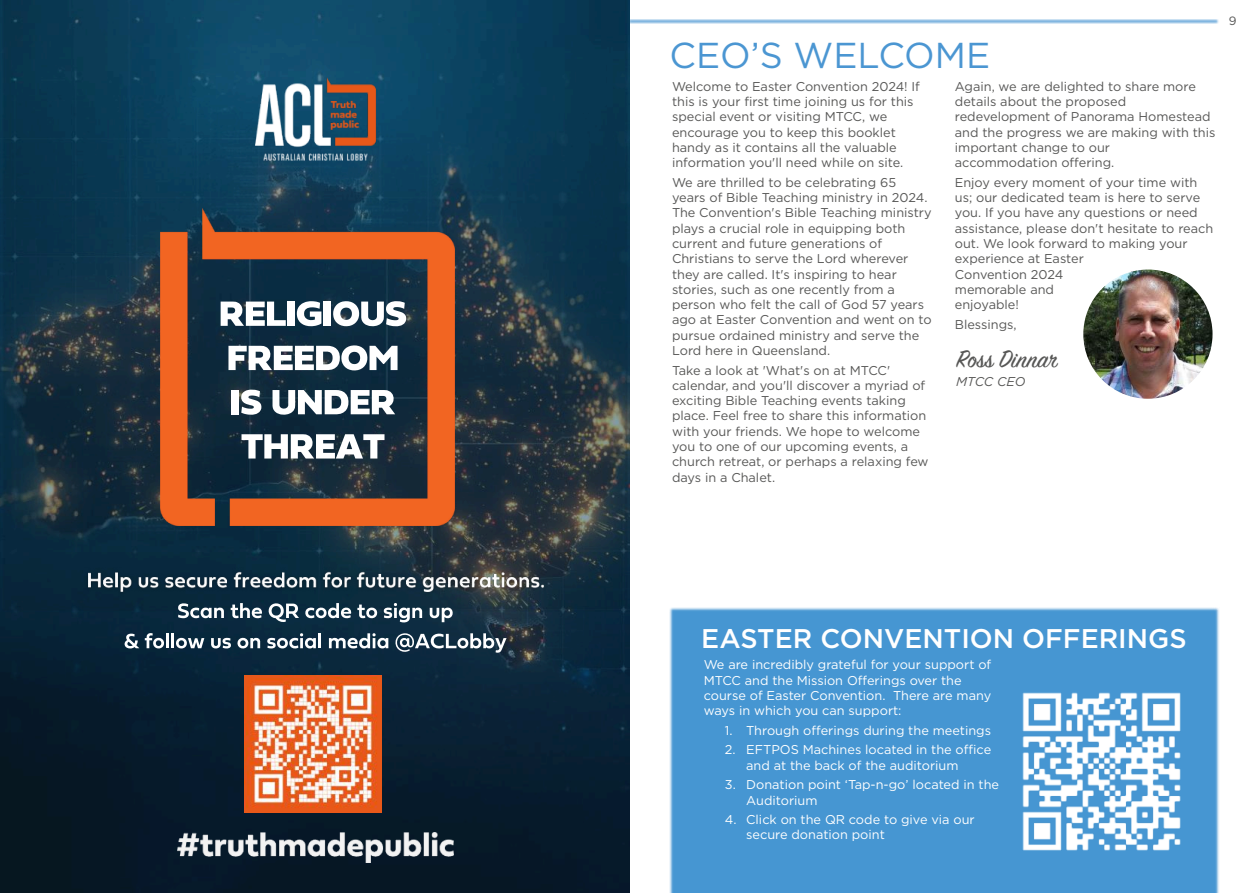
<style>
.page{position:relative;width:1259px;height:893px;background:#fff}
.page>*{position:absolute;margin:0;border:0;box-sizing:border-box;transform-origin:0 0}
.t1{font:36px "Gotham";color:#4b96d2}
.t2{font:500 27px "Gotham";color:#fff}
.t3{font:27px "Sign Painter House Script";color:#575756}
.t4{font:12.75px "Gotham";color:#575756}
.t5{font:12.75px "Gotham";color:#fff}
.t6{font:italic 12.75px "Gotham";color:#575756}
.t7{font:12px "Gotham";color:#575756}
</style>
<div class="page">
<img style="left:1083px;top:270px;width:129px;height:129px;border-radius:50%">
<img style="left:629px;top:19px;width:590px;height:5px">
<div style="left:670px;top:608px;width:549px;height:285px;background:#4696d2"></div>
<img style="left:1022px;top:692px;width:159px;height:158px">
<img style="left:0;top:0;width:629px;height:893px">
<img style="left:249px;top:74px;width:132px;height:90px">
<img style="left:178px;top:832px;width:276px;height:30px">
<img style="left:244px;top:675px;width:137px;height:138px">
<img style="left:160px;top:208px;width:295px;height:318px">
<svg style="left:178px;top:603px;width:46px;height:15px"></svg>
<svg style="left:231px;top:603px;width:31px;height:15px"></svg>
<svg style="left:269px;top:603px;width:30px;height:19px"></svg>
<svg style="left:305px;top:603px;width:46px;height:15px"></svg>
<svg style="left:357px;top:605px;width:20px;height:13px"></svg>
<svg style="left:384px;top:603px;width:38px;height:19px"></svg>
<svg style="left:430px;top:608px;width:23px;height:14px"></svg>
<svg style="left:125px;top:634px;width:14px;height:14px"></svg>
<svg style="left:145px;top:633px;width:19px;height:15px"></svg>
<hr style="left:166px;top:633px;width:3px;height:15px;background:#fff">
<hr style="left:171px;top:633px;width:3px;height:15px;background:#fff">
<svg style="left:176px;top:638px;width:28px;height:10px"></svg>
<svg style="left:211px;top:638px;width:20px;height:10px"></svg>
<svg style="left:237px;top:638px;width:23px;height:10px"></svg>
<svg style="left:267px;top:633px;width:49px;height:15px"></svg>
<hr style="left:318px;top:633px;width:3px;height:15px;background:#fff">
<svg style="left:329px;top:633px;width:59px;height:15px"></svg>
<svg style="left:395px;top:633px;width:111px;height:20px"></svg>
<svg style="left:221px;top:302px;width:65px;height:24px"></svg>
<div style="left:287px;top:302px;width:8px;height:24px;background:#fff"></div>
<svg style="left:297px;top:301px;width:24px;height:25px"></svg>
<div style="left:324px;top:302px;width:7px;height:24px;background:#fff"></div>
<svg style="left:333px;top:301px;width:73px;height:25px"></svg>
<svg style="left:228px;top:345px;width:169px;height:25px"></svg>
<div style="left:232px;top:390px;width:7px;height:24px;background:#fff"></div>
<svg style="left:241px;top:390px;width:20px;height:25px"></svg>
<svg style="left:272px;top:390px;width:123px;height:25px"></svg>
<svg style="left:241px;top:434px;width:143px;height:24px"></svg>
<img style="left:82px;top:568px;width:468px;height:31px">
<p class="t1" style="left:669px;top:39px;width:322px">CEO’S WELCOME</p>
<p class="t4" style="left:672px;top:80px;width:249px">Welcome to Easter Convention 2024! If</p>
<p class="t4" style="left:672px;top:96px;width:243px">this is your first time joining us for this</p>
<p class="t4" style="left:672px;top:111px;width:217px">special event or visiting MTCC, we</p>
<p class="t4" style="left:672px;top:126px;width:225px">encourage you to keep this booklet</p>
<p class="t4" style="left:672px;top:142px;width:226px">handy as it contains all the valuable</p>
<p class="t4" style="left:672px;top:157px;width:233px">information you'll need while on site.</p>
<p class="t4" style="left:672px;top:176px;width:226px">We are thrilled to be celebrating 65</p>
<p class="t4" style="left:672px;top:192px;width:257px">years of Bible Teaching ministry in 2024.</p>
<p class="t4" style="left:672px;top:207px;width:261px">The Convention's Bible Teaching ministry</p>
<p class="t4" style="left:672px;top:222px;width:235px">plays a crucial role in equipping both</p>
<p class="t4" style="left:672px;top:238px;width:212px">current and future generations of</p>
<p class="t4" style="left:672px;top:253px;width:238px">Christians to serve the Lord wherever</p>
<p class="t4" style="left:672px;top:268px;width:226px">they are called. It's inspiring to hear</p>
<p class="t4" style="left:672px;top:284px;width:224px">stories, such as one recently from a</p>
<p class="t4" style="left:672px;top:299px;width:254px">person who felt the call of God 57 years</p>
<p class="t4" style="left:672px;top:314px;width:261px">ago at Easter Convention and went on to</p>
<p class="t4" style="left:672px;top:329px;width:249px">pursue ordained ministry and serve the</p>
<p class="t4" style="left:672px;top:345px;width:160px">Lord here in Queensland.</p>
<p class="t4" style="left:672px;top:364px;width:220px">Take a look at 'What's on at MTCC'</p>
<p class="t4" style="left:672px;top:380px;width:255px">calendar, and you'll discover a myriad of</p>
<p class="t4" style="left:672px;top:395px;width:235px">exciting Bible Teaching events taking</p>
<p class="t4" style="left:672px;top:410px;width:256px">place. Feel free to share this information</p>
<p class="t4" style="left:672px;top:426px;width:249px">with your friends. We hope to welcome</p>
<p class="t4" style="left:672px;top:441px;width:238px">you to one of our upcoming events, a</p>
<p class="t4" style="left:672px;top:456px;width:258px">church retreat, or perhaps a relaxing few</p>
<p class="t4" style="left:672px;top:471px;width:105px">days in a Chalet.</p>
<p class="t4" style="left:955px;top:80px;width:242px">Again, we are delighted to share more</p>
<p class="t4" style="left:955px;top:96px;width:173px">details about the proposed</p>
<p class="t4" style="left:955px;top:111px;width:257px">redevelopment of Panorama Homestead</p>
<p class="t4" style="left:955px;top:126px;width:262px">and the progress we are making with this</p>
<p class="t4" style="left:955px;top:142px;width:157px">important change to our</p>
<p class="t4" style="left:955px;top:157px;width:161px">accommodation offering.</p>
<p class="t4" style="left:955px;top:176px;width:244px">Enjoy every moment of your time with</p>
<p class="t4" style="left:955px;top:192px;width:247px">us; our dedicated team is here to serve</p>
<p class="t4" style="left:955px;top:207px;width:244px">you. If you have any questions or need</p>
<p class="t4" style="left:955px;top:222px;width:260px">assistance, please don't hesitate to reach</p>
<p class="t4" style="left:955px;top:238px;width:234px">out. We look forward to making your</p>
<p class="t4" style="left:955px;top:253px;width:130px">experience at Easter</p>
<p class="t4" style="left:955px;top:268px;width:110px">Convention 2024</p>
<p class="t4" style="left:955px;top:284px;width:101px">memorable and</p>
<p class="t4" style="left:955px;top:299px;width:66px">enjoyable!</p>
<p class="t4" style="left:955px;top:318px;width:63px">Blessings,</p>
<p class="t3" style="left:956px;top:348px;width:104px">Ross Dinnar</p>
<p class="t6" style="left:956px;top:376px;width:71px">MTCC CEO</p>
<p class="t7" style="left:1228px;top:16px;width:9px">9</p>
<p class="t2" style="left:701px;top:626px;width:487px">EASTER CONVENTION OFFERINGS</p>
<p class="t5" style="left:703px;top:659px;width:289px">We are incredibly grateful for your support of</p>
<p class="t5" style="left:703px;top:674px;width:259px">MTCC and the Mission Offerings over the</p>
<p class="t5" style="left:703px;top:690px;width:289px">course of Easter Convention. There are many</p>
<p class="t5" style="left:703px;top:705px;width:199px">ways in which you can support:</p>
<p class="t5" style="left:725px;top:725px;width:268px">1. Through offerings during the meetings</p>
<p class="t5" style="left:725px;top:744px;width:268px">2. EFTPOS Machines located in the office</p>
<p class="t5" style="left:746px;top:759px;width:214px">and at the back of the auditorium</p>
<p class="t5" style="left:725px;top:779px;width:276px">3. Donation point ‘Tap-n-go’ located in the</p>
<p class="t5" style="left:746px;top:794px;width:73px">Auditorium</p>
<p class="t5" style="left:725px;top:814px;width:251px">4. Click on the QR code to give via our</p>
<p class="t5" style="left:746px;top:829px;width:140px">secure donation point</p>
</div>
